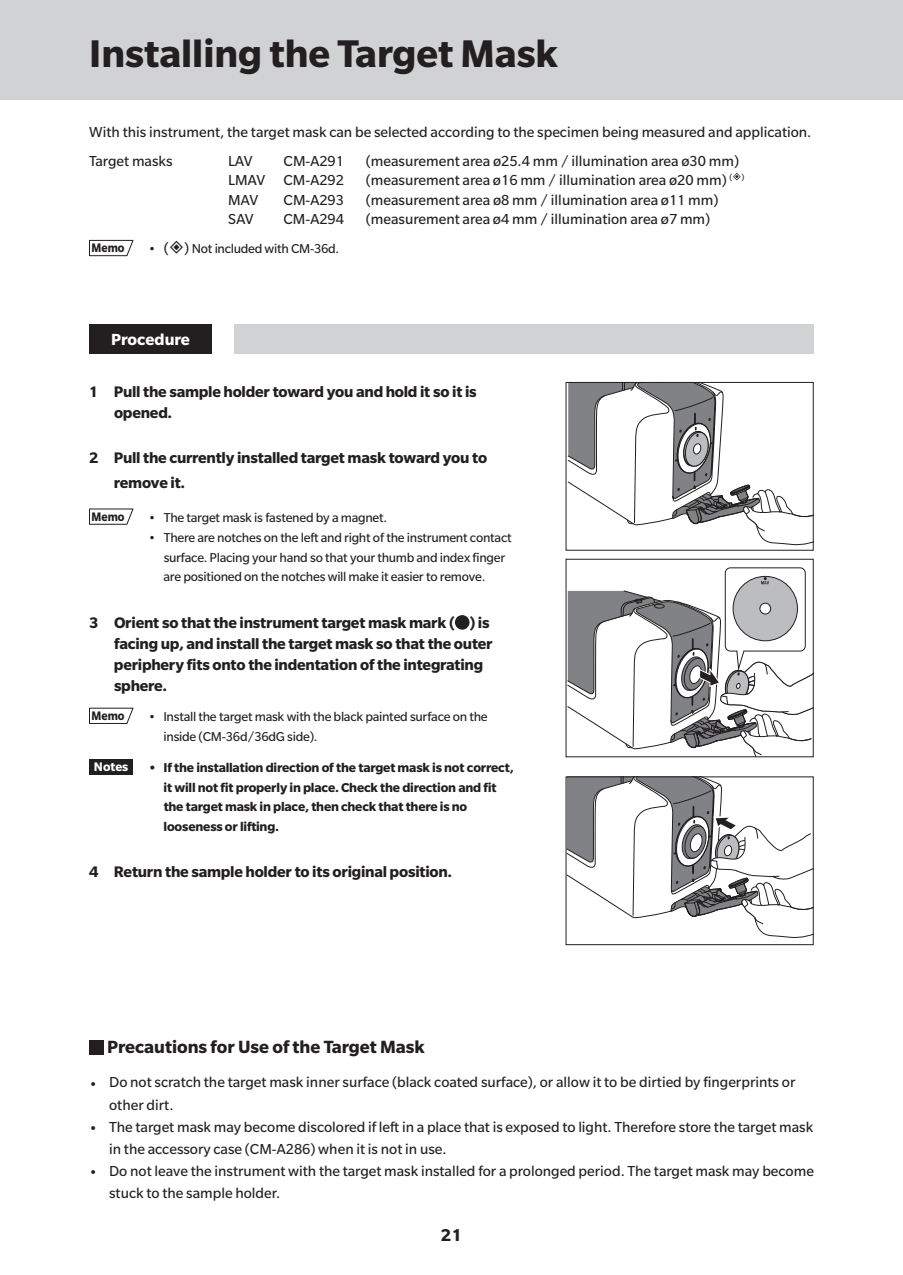
<style>
.page{position:relative;width:903px;height:1275px;background:#fff}
.page>*{position:absolute;margin:0;border:0;box-sizing:border-box;transform-origin:0 0}
.t1{font:700 42px "Slate Pro";color:#231f20}
.t2{font:700 19.25px "Slate Pro";color:#231f20}
.t3{font:700 18.55px "Slate Pro";color:#231f20}
.t4{font:700 17.5px "Slate Pro";color:#fff}
.t5{font:700 16.62px/21px "Slate Pro";letter-spacing:-.015em;color:#231f20}
.t6{font:15.75px/22.1px "Slate Pro";color:#231f20}
.t7{font:14px/19.6px "Slate Pro";letter-spacing:-.02em;color:#231f20}
.t8{font:700 14px/19.6px "Slate Pro";letter-spacing:-.015em;color:#231f20}
.t9{font:700 13.47px "Slate Pro";color:#231f20;scale:.9 1}
.t10{font:700 13.47px "Slate Pro";color:#fff}
.s1{font-size:15.75px}
</style>
<div class="page">
<svg style="left:89px;top:240px;width:45px;height:16px"></svg>
<div style="left:0;top:0;width:903px;height:99px;background:#d1d2d4"></div>
<div style="left:89px;top:1040px;width:15px;height:15px;background:#231f20"></div>
<div style="left:89px;top:324px;width:123px;height:30px;background:#231f20"></div>
<div style="left:235px;top:324px;width:579px;height:30px;background:#d1d2d4"></div>
<svg style="left:89px;top:509px;width:45px;height:16px"></svg>
<svg style="left:455px;top:615px;width:14px;height:15px"></svg>
<svg style="left:89px;top:708px;width:45px;height:16px"></svg>
<div style="left:89px;top:759px;width:44px;height:16px;background:#231f20"></div>
<svg style="left:568px;top:384px;width:244px;height:162px"></svg>
<div style="left:566px;top:382px;width:248px;height:169px;border:1px solid #231f20"></div>
<svg style="left:568px;top:567px;width:244px;height:188px"></svg>
<div style="left:566px;top:559px;width:248px;height:198px;border:1px solid #231f20"></div>
<svg style="left:568px;top:778px;width:244px;height:160px"></svg>
<div style="left:566px;top:776px;width:248px;height:169px;border:1px solid #231f20"></div>
<h1 class="t1" style="left:89px;top:30px;width:470px">Installing the Target Mask</h1>
<p class="t6" style="left:89px;top:117px;width:724px;line-height:29.2px">With this instrument, the target mask can be selected according to the specimen being measured and application.<br>Target masks</p>
<p class="t6" style="left:228px;top:150px;width:26px">LAV</p>
<p class="t6" style="left:284px;top:150px;width:62px">CM-A291</p>
<p class="t6" style="left:366px;top:150px;width:375px">(measurement area ø25.4 mm / illumination area ø30 mm)</p>
<p class="t6" style="left:228px;top:169px;width:117px">LMAV CM-A292</p>
<p class="t6" style="left:366px;top:169px;width:380px">(measurement area ø16 mm / illumination area ø20 mm) <sup>(</sup> <sup>)</sup></p>
<p class="t6" style="left:228px;top:188px;width:32px">MAV</p>
<p class="t6" style="left:284px;top:188px;width:62px">CM-A293</p>
<p class="t6" style="left:366px;top:188px;width:354px">(measurement area ø8 mm / illumination area ø11 mm)</p>
<p class="t6" style="left:228px;top:208px;width:27px">SAV</p>
<p class="t6" style="left:284px;top:208px;width:62px">CM-A294</p>
<p class="t6" style="left:366px;top:208px;width:346px">(measurement area ø4 mm / illumination area ø7 mm)</p>
<p class="t9" style="left:91px;top:241px;width:38px">Memo</p>
<p class="t7" style="left:148px;top:239px;width:192px">• <span class="s1">( )</span> Not included with CM-36d.</p>
<p class="t4" style="left:111px;top:329px;width:80px">Procedure</p>
<p class="t5" style="left:114px;top:381px;width:364px;text-indent:-25px">1 Pull the sample holder toward you and hold it so it is opened.</p>
<p class="t5" style="left:114px;top:446px;width:375px;line-height:24.5px;text-indent:-25px">2 Pull the currently installed target mask toward you to remove it.</p>
<p class="t9" style="left:91px;top:509px;width:38px">Memo</p>
<p class="t7" style="left:148px;top:507px;width:240px">• The target mask is fastened by a magnet.</p>
<p class="t7" style="left:164px;top:528px;width:349px;text-indent:-15px">• There are notches on the left and right of the instrument contact surface. Placing your hand so that your thumb and index finger are positioned on the notches will make it easier to remove.</p>
<p class="t5" style="left:114px;top:612px;width:380px;text-indent:-25px">3 Orient so that the instrument target mask mark ( ) is facing up, and install the target mask so that the outer periphery fits onto the indentation of the integrating sphere.</p>
<p class="t9" style="left:91px;top:708px;width:38px">Memo</p>
<p class="t7" style="left:164px;top:706px;width:326px;line-height:20.7px;text-indent:-15px">• Install the target mask with the black painted surface on the inside (CM-36d/36dG side).</p>
<p class="t10" style="left:94px;top:760px;width:36px">Notes</p>
<p class="t8" style="left:164px;top:758px;width:352px;text-indent:-15px">• If the installation direction of the target mask is not correct, it will not fit properly in place. Check the direction and fit the target mask in place, then check that there is no looseness or lifting.</p>
<p class="t5" style="left:89px;top:861px;width:364px">4 Return the sample holder to its original position.</p>
<p class="t2" style="left:107px;top:1037px;width:319px">Precautions for Use of the Target Mask</p>
<p class="t6" style="left:109px;top:1071px;width:688px;text-indent:-20px">• Do not scratch the target mask inner surface (black coated surface), or allow it to be dirtied by fingerprints or other dirt.</p>
<p class="t6" style="left:109px;top:1115px;width:706px;text-indent:-20px">• The target mask may become discolored if left in a place that is exposed to light. Therefore store the target mask in the accessory case (CM-A286) when it is not in use.</p>
<p class="t6" style="left:109px;top:1159px;width:706px;text-indent:-20px">• Do not leave the instrument with the target mask installed for a prolonged period. The target mask may become stuck to the sample holder.</p>
<p class="t3" style="left:441px;top:1224px;width:23px">21</p>
</div>
